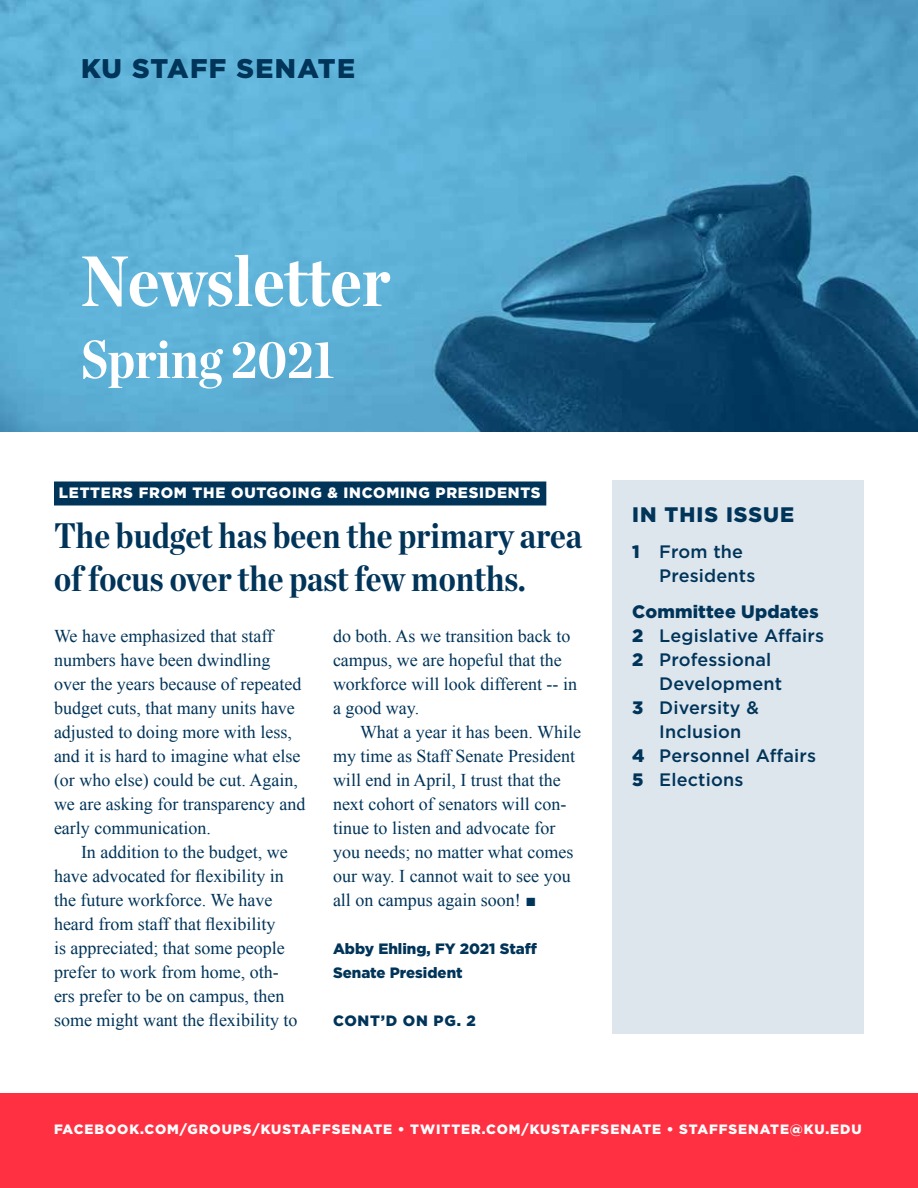
<style>
.page{position:relative;width:918px;height:1188px;background:#fff}
.page>*{position:absolute;margin:0;border:0;box-sizing:border-box;transform-origin:0 0}
.t1{font:700 72px "Chronicle Deck Cond";letter-spacing:-.005em;color:#fff}
.t2{font:700 54px "Chronicle Deck Cond";color:#fff}
.t3{font:700 36px/43.2px "Chronicle Deck Cond";color:#003459}
.t4{font:900 27px "Gotham";letter-spacing:.05em;color:#003459}
.t5{font:900 21px "Gotham";letter-spacing:.05em;color:#003459}
.t6{font:18px/24px "Times New Roman";color:#003459}
.t7{font:500 18px/24px "Gotham";letter-spacing:.01em;color:#003459}
.t8{font:900 18px "Gotham";letter-spacing:.01em;color:#003459}
.t9{font:900 15px/24px "Gotham";color:#003459}
.t10{font:900 15px "Gotham";letter-spacing:.05em;color:#fff}
.t11{font:900 13.5px "Gotham";letter-spacing:.07em;color:#fff}
.s1{font-weight:900}
</style>
<div class="page">
<img style="left:0;top:0;width:918px;height:432px">
<div style="left:612px;top:480px;width:252px;height:554px;background:#dde5ed"></div>
<div style="left:0;top:1094px;width:918px;height:94px;background:#ff3042"></div>
<div style="left:54px;top:482px;width:492px;height:24px;background:#003459"></div>
<h3 class="t4" style="left:81px;top:50px;width:276px">KU STAFF SENATE</h3>
<h1 class="t1" style="left:81px;top:224px;width:311px">Newsletter</h1>
<h2 class="t2" style="left:81px;top:317px;width:255px">Spring 2021</h2>
<p class="t10" style="left:59px;top:482px;width:483px">LETTERS FROM THE OUTGOING &amp; INCOMING PRESIDENTS</p>
<h3 class="t3" style="left:54px;top:512px;width:529px">The budget has been the primary area of focus over the past few months.</h3>
<p class="t6" style="left:54px;top:624px;width:253px">We have emphasized that staff numbers have been dwindling over the years because of repeated budget cuts, that many units have adjusted to doing more with less, and it is hard to imagine what else (or who else) could be cut. Again, we are asking for transparency and early communication.</p>
<p class="t6" style="left:54px;top:840px;width:245px;text-indent:27px">In addition to the budget, we have advocated for flexibility in the future workforce. We have heard from staff that flexibility<br>is appreciated; that some people prefer to work from home, oth&shy;ers prefer to be on campus, then some might want the flexibility to</p>
<p class="t6" style="left:333px;top:624px;width:246px">do both. As we transition back to campus, we are hopeful that the workforce will look different -- in a good way.</p>
<p class="t6" style="left:333px;top:720px;width:250px;text-indent:27px">What a year it has been. While my time as Staff Senate President will end in April, I trust that the next cohort of senators will con&shy;tinue to listen and advocate for you needs; no matter what comes our way. I cannot wait to see you all on campus again soon! ■</p>
<p class="t9" style="left:333px;top:937px;width:205px">Abby Ehling, FY 2021 Staff<br>Senate President</p>
<p class="t9" style="left:333px;top:1009px;width:145px">CONT’D ON PG. 2</p>
<p class="t5" style="left:632px;top:500px;width:163px">IN THIS ISSUE</p>
<p class="t7" style="left:659px;top:539px;width:98px;text-indent:-27px"><span class="s1">1</span> From the<br>Presidents</p>
<p class="t8" style="left:632px;top:599px;width:188px">Committee Updates</p>
<p class="t7" style="left:632px;top:623px;width:194px"><span class="s1">2</span> Legislative Affairs</p>
<p class="t7" style="left:632px;top:647px;width:141px"><span class="s1">2</span> Professional</p>
<p class="t7" style="left:659px;top:671px;width:124px">Development</p>
<p class="t7" style="left:632px;top:695px;width:128px"><span class="s1">3</span> Diversity &amp;</p>
<p class="t7" style="left:659px;top:719px;width:84px">Inclusion</p>
<p class="t7" style="left:632px;top:743px;width:185px"><span class="s1">4</span> Personnel Affairs</p>
<p class="t7" style="left:632px;top:767px;width:113px"><span class="s1">5</span> Elections</p>
<p class="t11" style="left:54px;top:1120px;width:809px">FACEBOOK.COM/GROUPS/KUSTAFFSENATE • TWITTER.COM/KUSTAFFSENATE • STAFFSENATE@KU.EDU</p>
</div>
